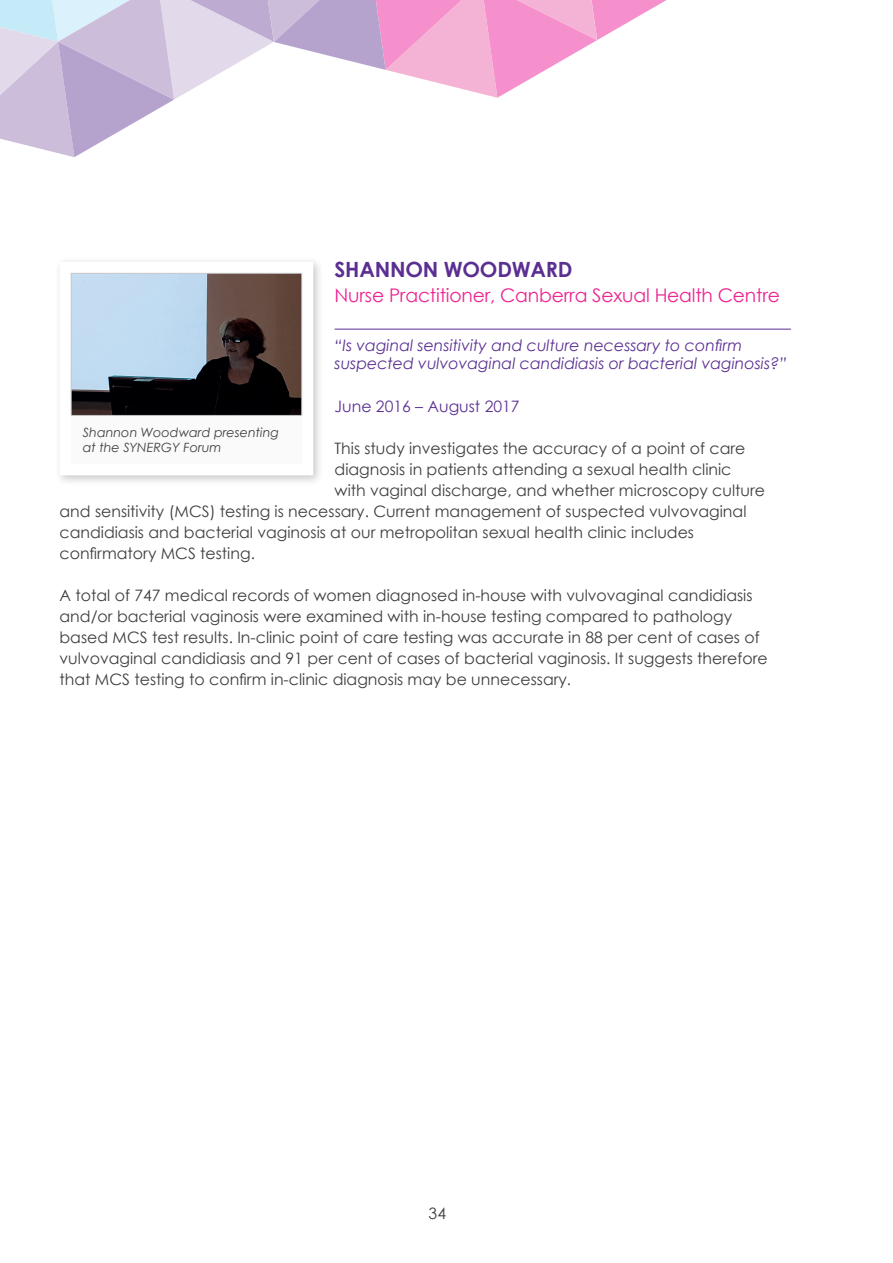
<style>
.page{position:relative;width:893px;height:1263px;background:#fff}
.page>*{position:absolute;margin:0;border:0;box-sizing:border-box;transform-origin:0 0}
.t1{font:700 21px "Century Gothic";letter-spacing:-.01em;color:#5b2f91}
.t2{font:18.75px "Century Gothic";letter-spacing:-.01em;color:#ed2492}
.t3{font:15.75px/21px "Century Gothic";color:#3e3e3f}
.t4{font:italic 15.75px/18.9px "Century Gothic";color:#5b2f91}
.t5{font:15.75px "Century Gothic";color:#5b2f91}
.t6{font:italic 12.75px/15px "Century Gothic";color:#3e3e3f}
</style>
<div class="page">
<svg style="left:0;top:0;width:667px;height:157px"></svg>
<hr style="left:335px;top:329px;width:456px;height:1px;background:#5b2f91">
<div style="left:54px;top:256px;width:270px;height:230px;background:#231f20;opacity:.25"></div>
<div style="left:60px;top:262px;width:253px;height:213px;background:#fafafa"></div>
<img style="left:73px;top:275px;width:227px;height:139px">
<div style="left:71px;top:273px;width:231px;height:143px;border:1px solid #c7c8ca"></div>
<h1 class="t1" style="left:335px;top:254px;width:239px">SHANNON WOODWARD</h1>
<p class="t2" style="left:335px;top:282px;width:447px">Nurse Practitioner, Canberra Sexual Health Centre</p>
<p class="t4" style="left:335px;top:335px;width:454px">“Is vaginal sensitivity and culture necessary to confirm suspected vulvovaginal candidiasis or bacterial vaginosis?”</p>
<p class="t5" style="left:335px;top:395px;width:186px">June 2016 – August 2017</p>
<p class="t3" style="left:335px;top:438px;width:412px">This study investigates the accuracy of a point of care</p>
<p class="t3" style="left:335px;top:459px;width:398px">diagnosis in patients attending a sexual health clinic</p>
<p class="t3" style="left:335px;top:480px;width:432px">with vaginal discharge, and whether microscopy culture</p>
<p class="t3" style="left:60px;top:501px;width:688px">and sensitivity (MCS) testing is necessary. Current management of suspected vulvovaginal</p>
<p class="t3" style="left:60px;top:521px;width:636px">candidiasis and bacterial vaginosis at our metropolitan sexual health clinic includes</p>
<p class="t3" style="left:60px;top:542px;width:197px">confirmatory MCS testing.</p>
<p class="t3" style="left:60px;top:585px;width:710px">A total of 747 medical records of women diagnosed in-house with vulvovaginal candidiasis and/or bacterial vaginosis were examined with in-house testing compared to pathology based MCS test results. In-clinic point of care testing was accurate in 88 per cent of cases of vulvovaginal candidiasis and 91 per cent of cases of bacterial vaginosis. It suggests therefore that MCS testing to confirm in-clinic diagnosis may be unnecessary.</p>
<p class="t6" style="left:83px;top:425px;width:198px">Shannon Woodward presenting at the SYNERGY Forum</p>
<p class="t3" style="left:429px;top:1202px;width:19px">34</p>
</div>
